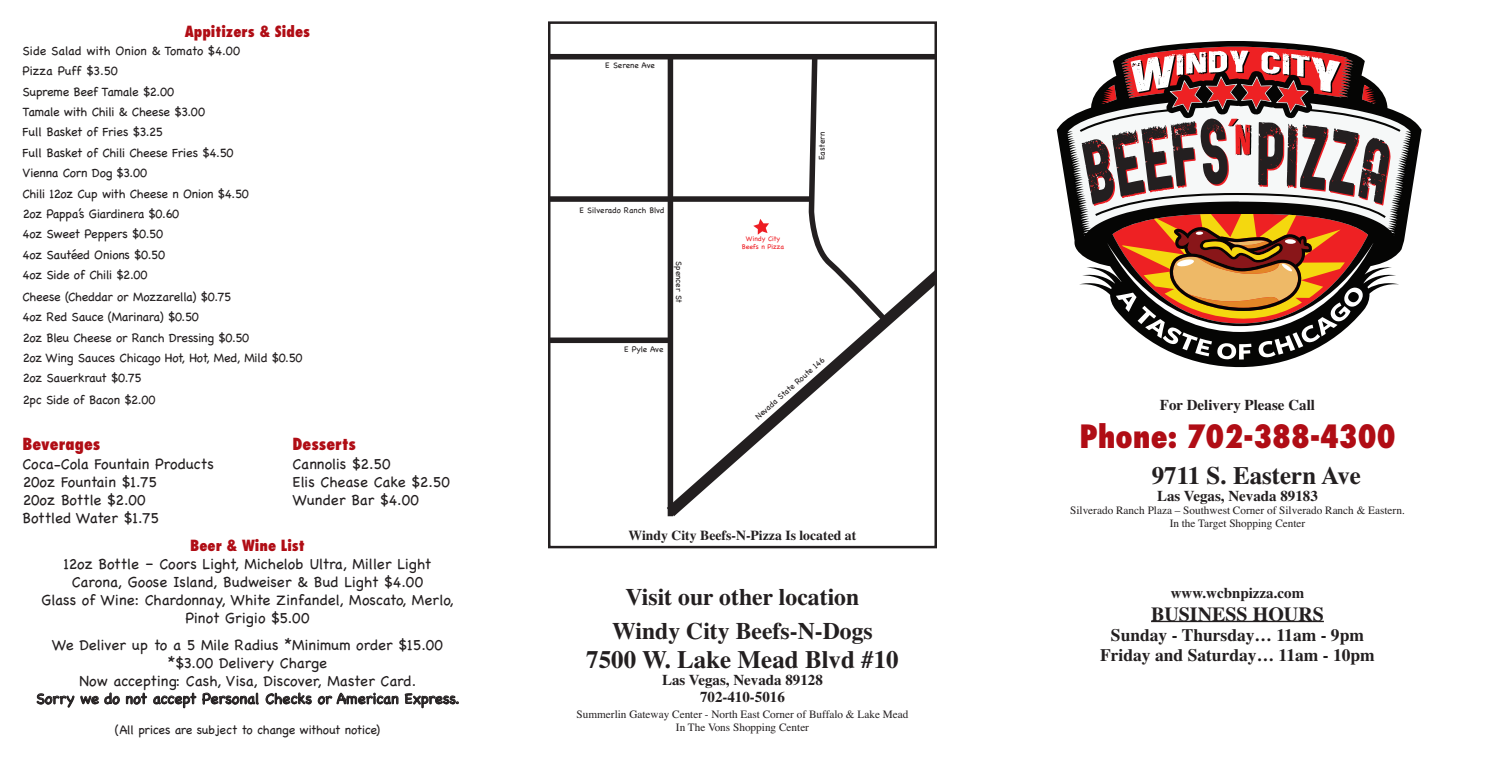
<style>
.page{position:relative;width:1485px;height:765px;background:#fff}
.page>*{position:absolute;margin:0;border:0;box-sizing:border-box;transform-origin:0 0}
.t1{font:800 condensed 31.25px "Futura";color:#b00d15}
.t2{font:700 25px "Times";color:#231f20}
.t3{font:700 23.75px/34.2px "Times";color:#231f20;text-align:center}
.t4{font:700 20px "Times";color:#231f20}
.t5{font:700 17.5px/20px "Times";color:#231f20;text-align:center}
.t6{font:800 condensed 16.25px "Futura";color:#b00d15}
.t7{font:15px/18px "Chalkboard";color:#231f20;text-align:center}
.t8{font:700 15px/17.2px "Times";color:#231f20;text-align:center}
.t9{font:800 condensed 15px "Futura";color:#b00d15}
.t10{font:15px "Chalkboard";letter-spacing:-.025em;color:#231f20}
.t11{font:700 13.75px "Times";color:#231f20}
.t12{font:12.5px/20.4px "Chalkboard";letter-spacing:-.02em;color:#231f20}
.t13{font:11.25px/12.9px "Times";color:#231f20;text-align:center}
.t14{font:8.25px "Chalkboard";color:#231f20}
.t15{font:6.88px/8.2px "Chalkboard";color:#ee1d23;text-align:center}
</style>
<div class="page">
<svg style="left:1057px;top:41px;width:365px;height:327px"></svg>
<svg style="left:1082px;top:47px;width:309px;height:312px"></svg>
<svg style="left:37px;top:693px;width:37px;height:14px"></svg>
<svg style="left:80px;top:693px;width:40px;height:11px"></svg>
<svg style="left:126px;top:693px;width:21px;height:11px"></svg>
<svg style="left:153px;top:693px;width:43px;height:15px"></svg>
<svg style="left:202px;top:693px;width:57px;height:11px"></svg>
<svg style="left:266px;top:693px;width:46px;height:11px"></svg>
<svg style="left:318px;top:693px;width:80px;height:11px"></svg>
<svg style="left:405px;top:693px;width:54px;height:15px"></svg>
<div style="left:549px;top:54px;width:387px;height:5px;background:#231f20"></div>
<div style="left:549px;top:196px;width:263px;height:6px;background:#231f20"></div>
<div style="left:549px;top:338px;width:119px;height:5px;background:#231f20"></div>
<div style="left:668px;top:57px;width:5px;height:459px;background:#231f20"></div>
<svg style="left:655px;top:157px;width:279px;height:360px"></svg>
<svg style="left:806px;top:53px;width:84px;height:272px"></svg>
<svg style="left:753px;top:219px;width:16px;height:16px"></svg>
<div style="left:548px;top:21px;width:389px;height:527px;border:2px solid #231f20"></div>
<hr style="left:1151px;top:621px;width:173px;height:1px;background:#231f20">
<p class="t9" style="left:185px;top:22px;width:127px">Appitizers &amp; Sides</p>
<p class="t12" style="left:22px;top:40px;width:228px">Side Salad with Onion &amp; Tomato $4.00<br>Pizza Puff $3.50<br>Supreme Beef Tamale $2.00<br>Tamale with Chili &amp; Cheese $3.00<br>Full Basket of Fries $3.25<br>Full Basket of Chili Cheese Fries $4.50<br>Vienna Corn Dog $3.00<br>Chili 12oz Cup with Cheese n Onion $4.50<br>2oz Pappa’s Giardinera $0.60<br>4oz Sweet Peppers $0.50<br>4oz Sautéed Onions $0.50<br>4oz Side of Chili $2.00</p>
<p class="t12" style="left:22px;top:286px;width:282px">Cheese (Cheddar or Mozzarella) $0.75<br>4oz Red Sauce (Marinara) $0.50<br>2oz Bleu Cheese or Ranch Dressing $0.50<br>2oz Wing Sauces Chicago Hot, Hot, Med, Mild $0.50<br>2oz Sauerkraut $0.75</p>
<p class="t12" style="left:22px;top:390px;width:135px">2pc Side of Bacon $2.00</p>
<h3 class="t6" style="left:22px;top:434px;width:79px">Beverages</h3>
<h3 class="t6" style="left:292px;top:434px;width:65px">Desserts</h3>
<p class="t7" style="left:22px;top:455px;width:193px">Coca-Cola Fountain Products</p>
<p class="t7" style="left:292px;top:455px;width:100px">Cannolis $2.50</p>
<p class="t7" style="left:22px;top:473px;width:136px">20oz Fountain $1.75</p>
<p class="t7" style="left:292px;top:473px;width:159px">Elis Chease Cake $2.50</p>
<p class="t7" style="left:22px;top:491px;width:125px">20oz Bottle $2.00</p>
<p class="t7" style="left:292px;top:491px;width:128px">Wunder Bar $4.00</p>
<p class="t10" style="left:22px;top:509px;width:138px">Bottled Water $1.75</p>
<p class="t9" style="left:190px;top:536px;width:116px">Beer &amp; Wine List</p>
<p class="t7" style="left:42px;top:555px;width:414px">12oz Bottle – Coors Light, Michelob Ultra, Miller Light Carona, Goose Island, Budweiser &amp; Bud Light $4.00<br>Glass of Wine: Chardonnay, White Zinfandel, Moscato, Merlo, Pinot Grigio $5.00</p>
<p class="t7" style="left:36px;top:635px;width:425px">We Deliver up to a 5 Mile Radius *Minimum order $15.00 *$3.00 Delivery Charge<br>Now accepting: Cash, Visa, Discover, Master Card.<br>Sorry we do not accept Personal Checks or American Express.</p>
<p class="t12" style="left:115px;top:719px;width:267px">(All prices are subject to change without notice)</p>
<p class="t14" style="left:605px;top:61px;width:51px">E Serene Ave</p>
<p class="t14" style="left:580px;top:205px;width:86px">E Silverado Ranch Blvd</p>
<p class="t14" style="left:684px;top:261px;width:43px;rotate:90deg">Spencer St</p>
<p class="t14" style="left:624px;top:345px;width:41px">E Pyle Ave</p>
<p class="t15" style="left:742px;top:235px;width:44px">Windy City<br>Beefs n Pizza</p>
<p class="t14" style="left:817px;top:160px;width:30px;rotate:-89deg">Eastern</p>
<p class="t14" style="left:753px;top:414px;width:91px;rotate:-42deg">Nevada State Route 146</p>
<p class="t11" style="left:629px;top:526px;width:229px">Windy City Beefs-N-Pizza Is located at</p>
<h3 class="t3" style="left:612px;top:581px;width:262px">Visit our other location<br>Windy City Beefs-N-Dogs</h3>
<h2 class="t2" style="left:586px;top:643px;width:314px">7500 W. Lake Mead Blvd #10</h2>
<p class="t8" style="left:662px;top:672px;width:162px">Las Vegas, Nevada 89128<br>702-410-5016</p>
<p class="t13" style="left:577px;top:709px;width:333px;line-height:12.5px">Summerlin Gateway Center - North East Corner of Buffalo &amp; Lake Mead<br>In The Vons Shopping Center</p>
<p class="t8" style="left:1160px;top:397px;width:157px">For Delivery Please Call</p>
<h1 class="t1" style="left:1079px;top:417px;width:318px">Phone: 702-388-4300</h1>
<h2 class="t2" style="left:1152px;top:459px;width:211px">9711 S. Eastern Ave</h2>
<p class="t8" style="left:1157px;top:488px;width:162px">Las Vegas, Nevada 89183</p>
<p class="t13" style="left:1070px;top:505px;width:336px">Silverado Ranch Plaza – Southwest Corner of Silverado Ranch &amp; Eastern.<br>In the Target Shopping Center</p>
<p class="t8" style="left:1171px;top:585px;width:135px">www.wcbnpizza.com</p>
<h3 class="t4" style="left:1151px;top:601px;width:174px">BUSINESS HOURS</h3>
<h3 class="t5" style="left:1100px;top:626px;width:276px">Sunday - Thursday… 11am - 9pm<br>Friday and Saturday… 11am - 10pm</h3>
</div>
